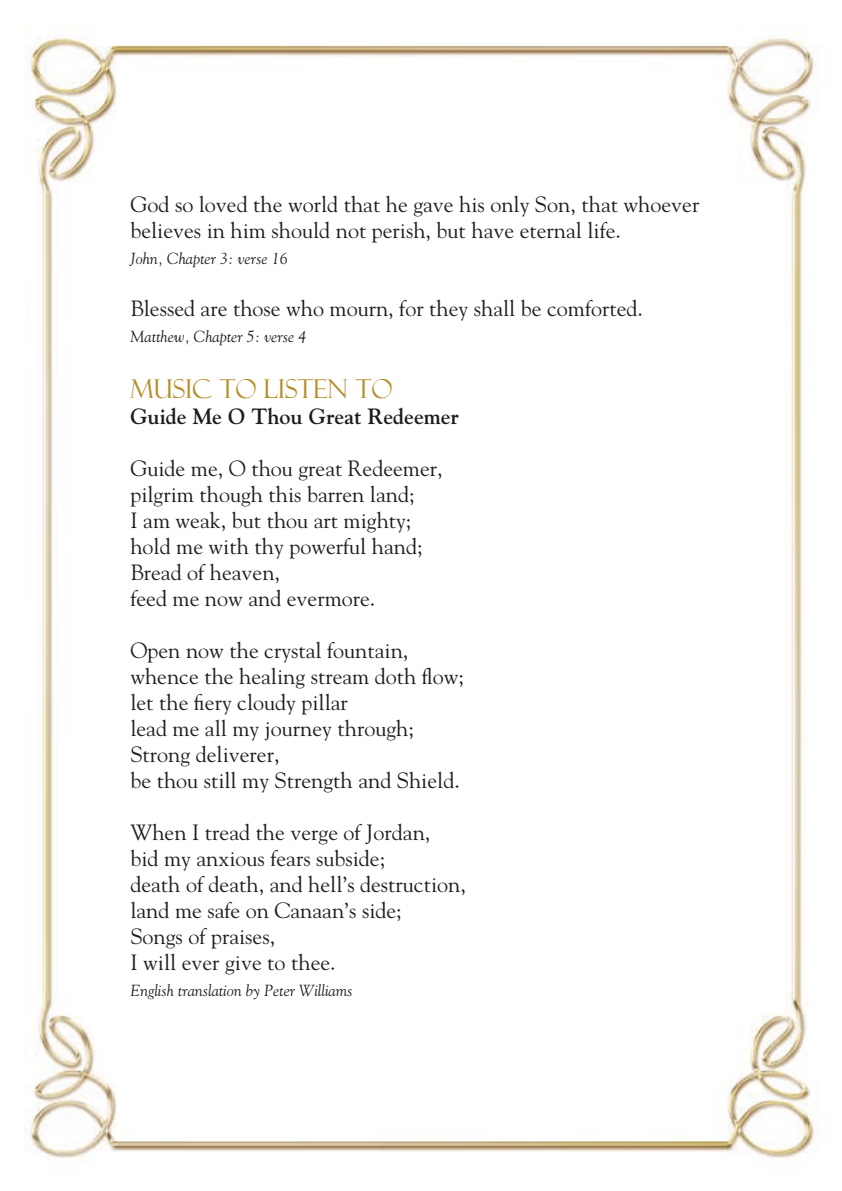
<style>
.page{position:relative;width:842px;height:1191px;background:#fff}
.page>*{position:absolute;margin:0;border:0;box-sizing:border-box;transform-origin:0 0}
.t1{font:26px "Felix Titling";color:#b58e28}
.t2{font:22px/26px "Goudy";color:#1d1d1b}
.t3{font:700 22px "Goudy";color:#1d1d1b}
.t4{font:italic 16px "Goudy";color:#1d1d1b}
</style>
<div class="page">
<img style="left:24px;top:28px;width:791px;height:1131px">
<p class="t2" style="left:130px;top:191px;width:570px">God so loved the world that he gave his only Son, that whoever believes in him should not perish, but have eternal life.</p>
<p class="t4" style="left:130px;top:249px;width:159px">John, Chapter 3: verse 16</p>
<p class="t2" style="left:130px;top:295px;width:514px">Blessed are those who mourn, for they shall be comforted.</p>
<p class="t4" style="left:130px;top:327px;width:177px">Matthew, Chapter 5: verse 4</p>
<p class="t1" style="left:130px;top:374px;width:264px">MUSIC TO LISTEN TO</p>
<p class="t3" style="left:130px;top:403px;width:330px">Guide Me O Thou Great Redeemer</p>
<p class="t2" style="left:130px;top:455px;width:314px">Guide me, O thou great Redeemer, pilgrim though this barren land;<br>I am weak, but thou art mighty; hold me with thy powerful hand;<br>Bread of heaven,<br>feed me now and evermore.</p>
<p class="t2" style="left:130px;top:637px;width:335px">Open now the crystal fountain, whence the healing stream doth flow; let the fiery cloudy pillar<br>lead me all my journey through;<br>Strong deliverer,<br>be thou still my Strength and Shield.</p>
<p class="t2" style="left:130px;top:819px;width:337px">When I tread the verge of Jordan,<br>bid my anxious fears subside;<br>death of death, and hell’s destruction, land me safe on Canaan’s side;<br>Songs of praises,<br>I will ever give to thee.</p>
<p class="t4" style="left:130px;top:981px;width:224px">English translation by Peter Williams</p>
</div>
